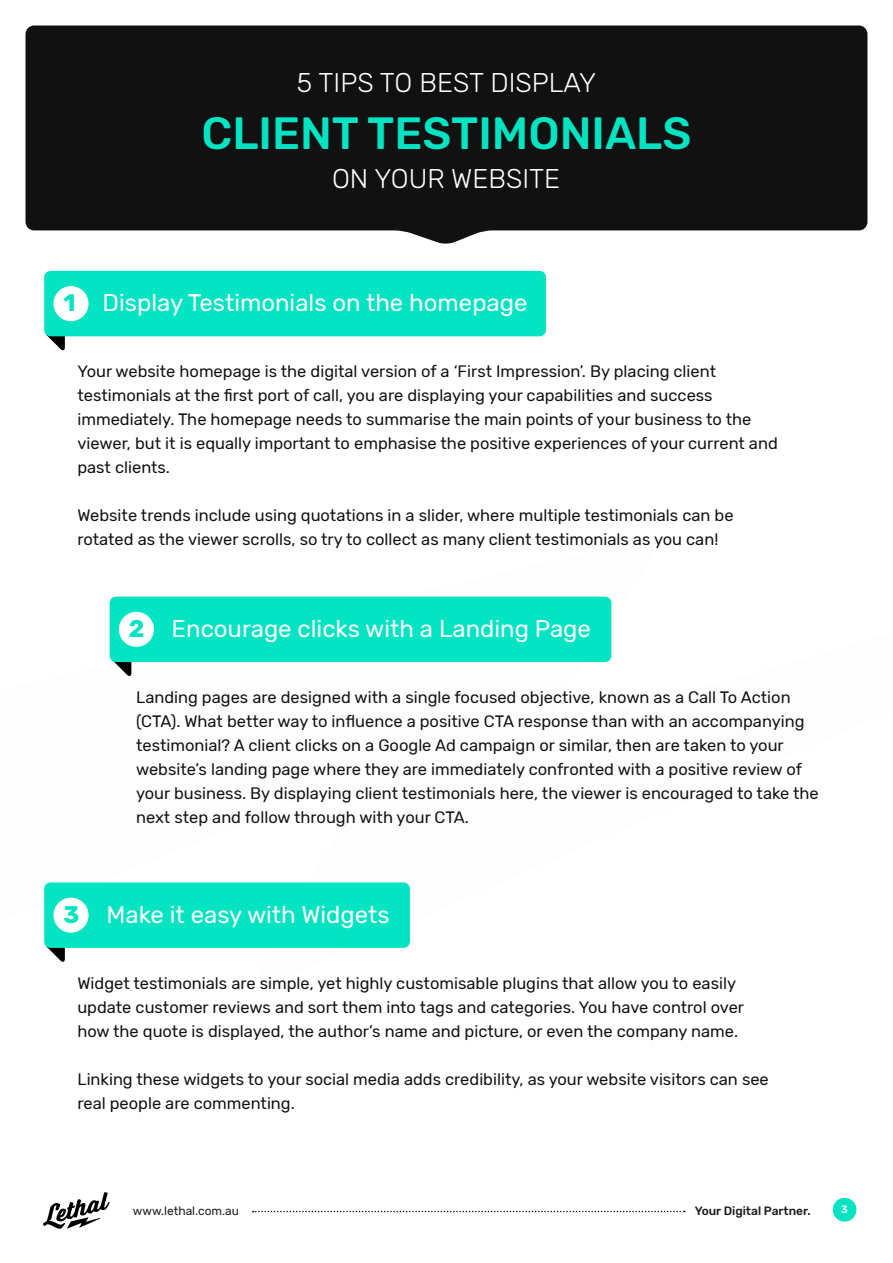
<style>
.page{position:relative;width:893px;height:1263px;background:#fff}
.page>*{position:absolute;margin:0;border:0;box-sizing:border-box;transform-origin:0 0}
.t1{font:500 45px "Rubik";color:#04e3c2}
.t2{font:300 27px "Rubik";color:#fff}
.t3{font:24px "Rubik";color:#fff}
.t4{font:16.5px/24px "Rubik";color:#111}
.t5{font:500 12px "Rubik";color:#1a1a1a}
.t6{font:12px "Rubik";color:#1a1a1a}
.t7{font:500 10.5px "Rubik";color:#fff}
.s1{font-weight:700;color:#04e3c2}
</style>
<div class="page">
<div style="left:26px;top:26px;width:841px;height:218px;background:#111"></div>
<svg style="left:253px;top:1211px;width:432px;height:1px"></svg>
<svg style="left:43px;top:1192px;width:67px;height:37px"></svg>
<div style="left:832px;top:1197px;width:25px;height:25px;background:#04e3c2;border-radius:50%"></div>
<div style="left:831px;top:1197px;width:27px;height:26px;border:1px solid #fff;border-radius:50%"></div>
<svg style="left:46px;top:335px;width:19px;height:16px"></svg>
<svg style="left:47px;top:947px;width:18px;height:15px"></svg>
<svg style="left:111px;top:660px;width:20px;height:16px"></svg>
<div style="left:44px;top:271px;width:502px;height:65px;background:#04e3c2;border-radius:6px"></div>
<div style="left:44px;top:882px;width:366px;height:66px;background:#04e3c2;border-radius:6px"></div>
<div style="left:110px;top:597px;width:501px;height:65px;background:#04e3c2;border-radius:6px"></div>
<div style="left:53px;top:286px;width:36px;height:35px;background:#fff;border-radius:50%"></div>
<div style="left:53px;top:898px;width:36px;height:35px;background:#fff;border-radius:50%"></div>
<div style="left:119px;top:612px;width:35px;height:35px;background:#fff;border-radius:50%"></div>
<h2 class="t2" style="left:297px;top:67px;width:301px">5 TIPS TO BEST DISPLAY</h2>
<h1 class="t1" style="left:202px;top:107px;width:491px">CLIENT TESTIMONIALS</h1>
<h2 class="t2" style="left:332px;top:163px;width:230px">ON YOUR WEBSITE</h2>
<p class="t3" style="left:64px;top:289px;width:465px"><span class="s1">1</span> Display Testimonials on the homepage</p>
<p class="t4" style="left:77px;top:360px;width:702px">Your website homepage is the digital version of a ‘First Impression’. By placing client testimonials at the first port of call, you are displaying your capabilities and success immediately. The homepage needs to summarise the main points of your business to the viewer, but it is equally important to emphasise the positive experiences of your current and past clients.</p>
<p class="t4" style="left:77px;top:504px;width:658px">Website trends include using quotations in a slider, where multiple testimonials can be rotated as the viewer scrolls, so try to collect as many client testimonials as you can!</p>
<p class="t3" style="left:129px;top:615px;width:463px"><span class="s1">2</span> Encourage clicks with a Landing Page</p>
<p class="t4" style="left:136px;top:686px;width:684px">Landing pages are designed with a single focused objective, known as a Call To Action (CTA). What better way to influence a positive CTA response than with an accompanying testimonial? A client clicks on a Google Ad campaign or similar, then are taken to your website’s landing page where they are immediately confronted with a positive review of your business. By displaying client testimonials here, the viewer is encouraged to take the next step and follow through with your CTA.</p>
<p class="t3" style="left:64px;top:901px;width:328px"><span class="s1">3</span> Make it easy with Widgets</p>
<p class="t4" style="left:77px;top:972px;width:668px">Widget testimonials are simple, yet highly customisable plugins that allow you to easily update customer reviews and sort them into tags and categories. You have control over how the quote is displayed, the author’s name and picture, or even the company name.</p>
<p class="t4" style="left:77px;top:1068px;width:693px">Linking these widgets to your social media adds credibility, as your website visitors can see real people are commenting.</p>
<p class="t6" style="left:133px;top:1203px;width:108px">www.lethal.com.au</p>
<p class="t5" style="left:695px;top:1203px;width:118px">Your Digital Partner.</p>
<p class="t7" style="left:841px;top:1203px;width:8px">3</p>
</div>
